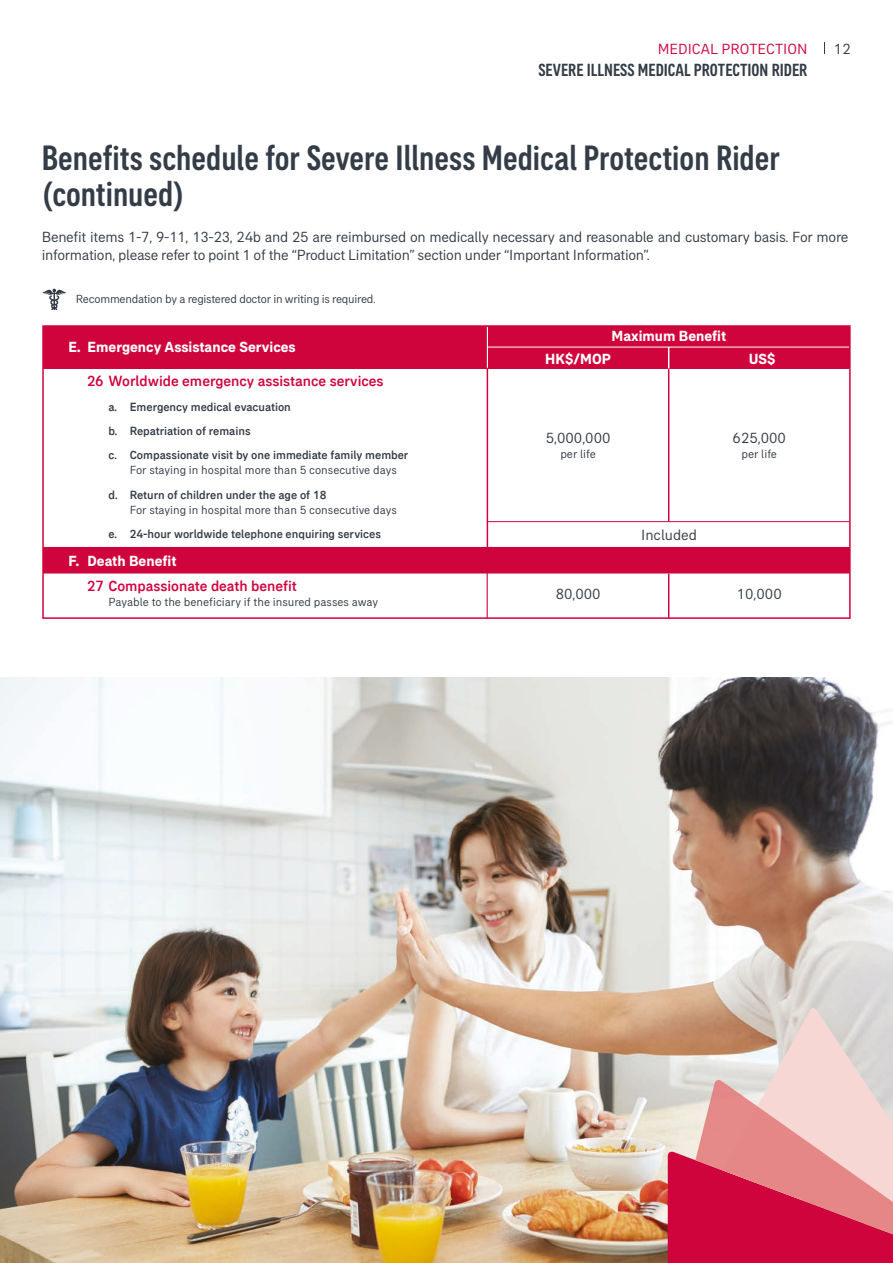
<style>
.page{position:relative;width:893px;height:1263px;background:#fff}
.page>*{position:absolute;margin:0;border:0;box-sizing:border-box;transform-origin:0 0}
.t1{font:500 condensed 36px/36px "AIA Everest";color:#343d47}
.t2{font:500 condensed 18px "AIA Everest";color:#343d47}
.t3{font:15px/18px "AIA Everest";letter-spacing:-.02em;color:#343d47}
.t4{font:700 15px "AIA Everest";color:#fff}
.t5{font:500 15px "AIA Everest";color:#d0043d}
.t6{font:15px "AIA Everest";color:#d0043d}
.t7{font:15px "AIA Everest";color:#343d47}
.t8{font:500 12px/24.3px "AIA Everest";color:#343d47}
.t9{font:12px "AIA Everest";color:#343d47}
.t10{font:12px "AIA Everest";letter-spacing:-.02em;color:#343d47}
</style>
<div class="page">
<img style="left:0;top:678px;width:893px;height:585px">
<svg style="left:668px;top:1007px;width:225px;height:256px;background:#de8893"></svg>
<div style="left:43px;top:547px;width:807px;height:26px;background:#d0043d"></div>
<div style="left:43px;top:326px;width:807px;height:42px;background:#d0043d"></div>
<svg style="left:42px;top:289px;width:24px;height:21px"></svg>
<hr style="left:43px;top:573px;width:807px;height:1px;background:#d0043d">
<hr style="left:43px;top:368px;width:807px;height:1px;background:#d0043d">
<hr style="left:487px;top:347px;width:363px;height:1px;background:#fff">
<hr style="left:487px;top:368px;width:1px;height:179px;background:#d0043d">
<hr style="left:487px;top:326px;width:1px;height:42px;background:#fff">
<svg style="left:668px;top:348px;width:1px;height:20px"></svg>
<hr style="left:668px;top:369px;width:1px;height:153px;background:#d0043d">
<hr style="left:487px;top:521px;width:363px;height:1px;background:#d0043d">
<hr style="left:668px;top:574px;width:1px;height:44px;background:#d0043d">
<hr style="left:487px;top:572px;width:1px;height:46px;background:#d0043d">
<div style="left:42px;top:325px;width:809px;height:294px;border:2px solid #d0043d"></div>
<p class="t6" style="left:658px;top:40px;width:151px">MEDICAL PROTECTION</p>
<p class="t3" style="left:834px;top:40px;width:18px">12</p>
<p class="t2" style="left:538px;top:59px;width:270px">SEVERE ILLNESS MEDICAL PROTECTION RIDER</p>
<h1 class="t1" style="left:42px;top:140px;width:740px">Benefits schedule for Severe Illness Medical Protection Rider (continued)</h1>
<p class="t3" style="left:42px;top:228px;width:808px">Benefit items 1-7, 9-11, 13-23, 24b and 25 are reimbursed on medically necessary and reasonable and customary basis. For more information, please refer to point 1 of the “Product Limitation” section under “Important Information”.</p>
<p class="t10" style="left:76px;top:292px;width:301px">Recommendation by a registered doctor in writing is required.</p>
<p class="t4" style="left:69px;top:338px;width:229px">E. Emergency Assistance Services</p>
<p class="t5" style="left:87px;top:372px;width:298px">26 Worldwide emergency assistance services</p>
<p class="t8" style="left:108px;top:394px;width:301px">a. Emergency medical evacuation<br>b. Repatriation of remains<br>c. Compassionate visit by one immediate family member</p>
<p class="t9" style="left:130px;top:463px;width:269px">For staying in hospital more than 5 consecutive days</p>
<p class="t8" style="left:108px;top:482px;width:220px">d. Return of children under the age of 18</p>
<p class="t9" style="left:130px;top:503px;width:269px">For staying in hospital more than 5 consecutive days</p>
<p class="t8" style="left:108px;top:522px;width:274px">e. 24-hour worldwide telephone enquiring services</p>
<p class="t4" style="left:69px;top:552px;width:110px">F. Death Benefit</p>
<p class="t5" style="left:87px;top:577px;width:211px">27 Compassionate death benefit</p>
<p class="t9" style="left:108px;top:595px;width:271px">Payable to the beneficiary if the insured passes away</p>
<p class="t4" style="left:612px;top:327px;width:116px">Maximum Benefit</p>
<p class="t4" style="left:545px;top:350px;width:67px">HK$/MOP</p>
<p class="t4" style="left:749px;top:350px;width:28px">US$</p>
<p class="t3" style="left:546px;top:428px;width:66px">5,000,000</p>
<p class="t9" style="left:560px;top:447px;width:37px">per life</p>
<p class="t7" style="left:641px;top:526px;width:57px">Included</p>
<p class="t3" style="left:733px;top:428px;width:55px">625,000</p>
<p class="t9" style="left:741px;top:447px;width:37px">per life</p>
<p class="t3" style="left:556px;top:585px;width:46px">80,000</p>
<p class="t3" style="left:737px;top:585px;width:46px">10,000</p>
</div>
